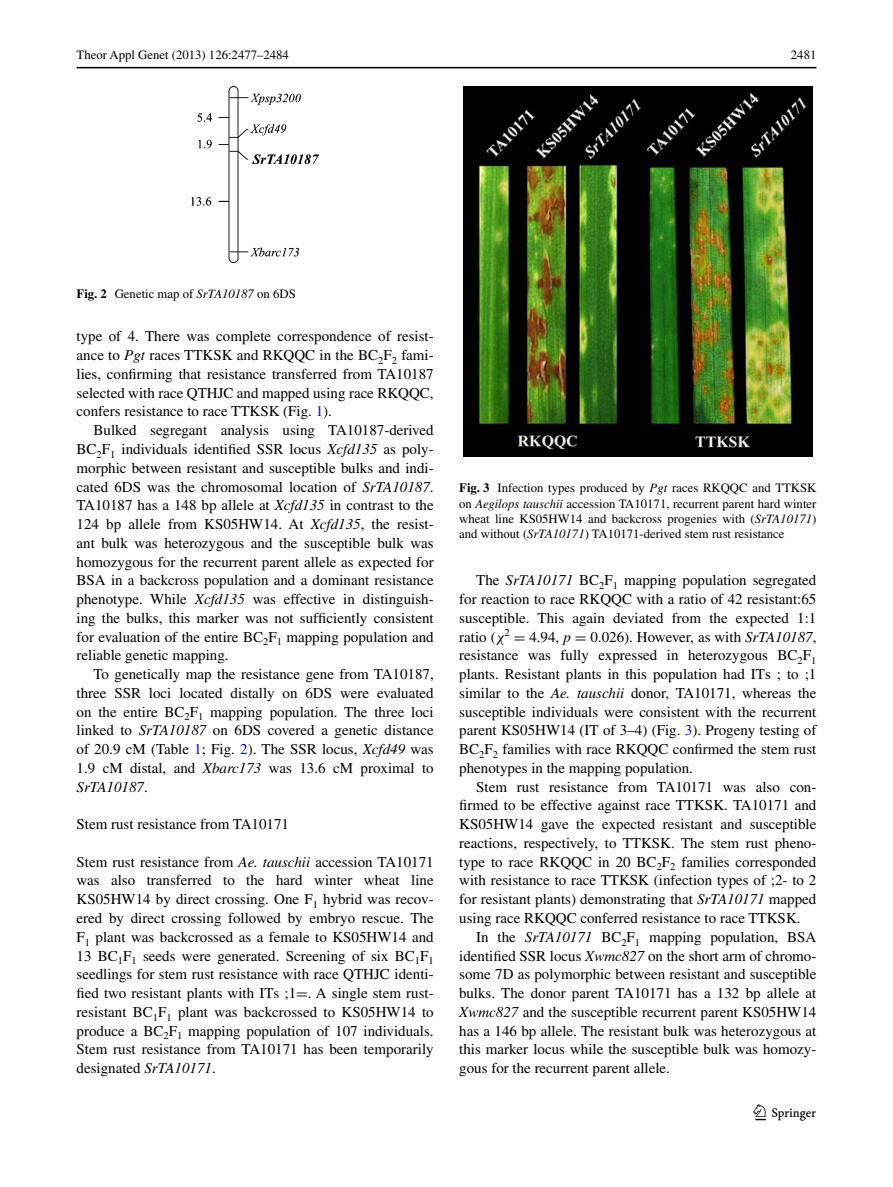
<style>
.page{position:relative;width:893px;height:1187px;background:#fff}
.page>*{position:absolute;margin:0;border:0;box-sizing:border-box;transform-origin:0 0}
.t1{font:22.5px "Springnew";color:#000}
.Para-Indent{font:15px/18.8px "Times";color:#000;text-align:justify}
.Para{font:15px/18.8px "Times";color:#000;text-align:justify}
.Section2{font:15px "Times";color:#000}
.fig_p{font:12.75px/15px "Times";color:#000;text-align:justify}
.s1{font-weight:700}
.s2{font-style:italic}
.s3{color:#00f}
.s4{font-family:"MTSY"}
.s5{font-family:"MTMI"}
</style>
<div class="page">
<hr style="left:77px;top:67px;width:739px;height:1px;background:#000">
<img style="left:191px;top:87px;width:128px;height:175px">
<div style="left:459px;top:87px;width:357px;height:370px;background:linear-gradient(to bottom,#fff,#fff)"></div>
<img style="left:463px;top:87px;width:349px;height:370px">
<p class="fig_p" style="left:77px;top:48px;width:214px">Theor Appl Genet (2013) 126:2477–2484</p>
<p class="fig_p" style="left:791px;top:48px;width:27px">2481</p>
<p class="fig_p" style="left:77px;top:286px;width:221px"><span class="s1">Fig. 2</span> Genetic map of <span class="s2">SrTA10187</span> on 6DS</p>
<p class="Para-Indent" style="left:77px;top:327px;width:359px">type of 4. There was complete correspondence of resist&shy;ance to <span class="s2">Pgt</span> races TTKSK and RKQQC in the BC<sub>2</sub>F<sub>2</sub> fami&shy;lies, confirming that resistance transferred from TA10187 selected with race QTHJC and mapped using race RKQQC, confers resistance to race TTKSK (Fig. <span class="s3">1</span>).</p>
<p class="Para-Indent" style="left:77px;top:420px;width:359px;text-indent:17px">Bulked segregant analysis using TA10187-derived BC<sub>2</sub>F<sub>1</sub> individuals identified SSR locus <span class="s2">Xcfd135</span> as poly&shy;morphic between resistant and susceptible bulks and indi&shy;cated 6DS was the chromosomal location of <span class="s2">SrTA10187</span>.<br>TA10187 has a 148 bp allele at <span class="s2">Xcfd135</span> in contrast to the 124 bp allele from KS05HW14. At <span class="s2">Xcfd135</span>, the resist&shy;ant bulk was heterozygous and the susceptible bulk was homozygous for the recurrent parent allele as expected for BSA in a backcross population and a dominant resistance phenotype. While <span class="s2">Xcfd135</span> was effective in distinguish&shy;ing the bulks, this marker was not sufficiently consistent for evaluation of the entire BC<sub>2</sub>F<sub>1</sub> mapping population and reliable genetic mapping.</p>
<p class="Para-Indent" style="left:77px;top:664px;width:359px;text-indent:17px">To genetically map the resistance gene from TA10187, three SSR loci located distally on 6DS were evaluated on the entire BC<sub>2</sub>F<sub>1</sub> mapping population. The three loci linked to <span class="s2">SrTA10187</span> on 6DS covered a genetic distance of 20.9 cM (Table <span class="s3">1</span>; Fig. <span class="s3">2</span>). The SSR locus, <span class="s2">Xcfd49</span> was 1.9 cM distal, and <span class="s2">Xbarc173</span> was 13.6 cM proximal to <span class="s2">SrTA10187</span>.</p>
<p class="Section2" style="left:77px;top:815px;width:214px">Stem rust resistance from TA10171</p>
<p class="Para" style="left:77px;top:852px;width:359px">Stem rust resistance from <span class="s2">Ae. tauschii</span> accession TA10171 was also transferred to the hard winter wheat line KS05HW14 by direct crossing. One F<sub>1</sub> hybrid was recov&shy;ered by direct crossing followed by embryo rescue. The F<sub>1</sub> plant was backcrossed as a female to KS05HW14 and 13 BC<sub>1</sub>F<sub>1</sub> seeds were generated. Screening of six BC<sub>1</sub>F<sub>1 </sub>seedlings for stem rust resistance with race QTHJC identi&shy;fied two resistant plants with ITs ;1<span class="s4">=</span>. A single stem rust&shy;resistant BC<sub>1</sub>F<sub>1</sub> plant was backcrossed to KS05HW14 to produce a BC<sub>2</sub>F<sub>1</sub> mapping population of 107 individuals.<br>Stem rust resistance from TA10171 has been temporarily designated <span class="s2">SrTA10171</span>.</p>
<p class="fig_p" style="left:459px;top:480px;width:359px"><span class="s1">Fig. 3</span> Infection types produced by <span class="s2">Pgt</span> races RKQQC and TTKSK on <span class="s2">Aegilops tauschii</span> accession TA10171, recurrent parent hard winter wheat line KS05HW14 and backcross progenies with (<span class="s2">SrTA10171</span>) and without (<span class="s2">SrTA10171</span>) TA10171-derived stem rust resistance</p>
<p class="Para-Indent" style="left:459px;top:570px;width:359px;text-indent:17px">The <span class="s2">SrTA10171</span> BC<sub>2</sub>F<sub>1</sub> mapping population segregated for reaction to race RKQQC with a ratio of 42 resistant:65 susceptible. This again deviated from the expected 1:1 ratio (<span class="s5">χ</span><sup>2</sup> <span class="s4">=</span> 4.94, <span class="s2">p</span> <span class="s4">=</span> 0.026). However, as with <span class="s2">SrTA10187</span>, resistance was fully expressed in heterozygous BC<sub>2</sub>F<sub>1 </sub>plants. Resistant plants in this population had ITs ; to ;1 similar to the <span class="s2">Ae. tauschii</span> donor, TA10171, whereas the susceptible individuals were consistent with the recurrent parent KS05HW14 (IT of 3–4) (Fig. <span class="s3">3</span>). Progeny testing of BC<sub>2</sub>F<sub>2</sub> families with race RKQQC confirmed the stem rust phenotypes in the mapping population.</p>
<p class="Para-Indent" style="left:459px;top:777px;width:359px;text-indent:17px">Stem rust resistance from TA10171 was also con&shy;firmed to be effective against race TTKSK. TA10171 and KS05HW14 gave the expected resistant and susceptible reactions, respectively, to TTKSK. The stem rust pheno&shy;type to race RKQQC in 20 BC<sub>2</sub>F<sub>2</sub> families corresponded with resistance to race TTKSK (infection types of ;2- to 2 for resistant plants) demonstrating that <span class="s2">SrTA10171</span> mapped using race RKQQC conferred resistance to race TTKSK.</p>
<p class="Para-Indent" style="left:459px;top:927px;width:359px;text-indent:17px">In the <span class="s2">SrTA10171</span> BC<sub>2</sub>F<sub>1</sub> mapping population, BSA identified SSR locus <span class="s2">Xwmc827</span> on the short arm of chromo&shy;some 7D as polymorphic between resistant and susceptible bulks. The donor parent TA10171 has a 132 bp allele at <span class="s2">Xwmc827</span> and the susceptible recurrent parent KS05HW14 has a 146 bp allele. The resistant bulk was heterozygous at this marker locus while the susceptible bulk was homozy&shy;gous for the recurrent parent allele.</p>
<h1 class="t1" style="left:755px;top:1104px;width:62px">1 3</h1>
</div>
